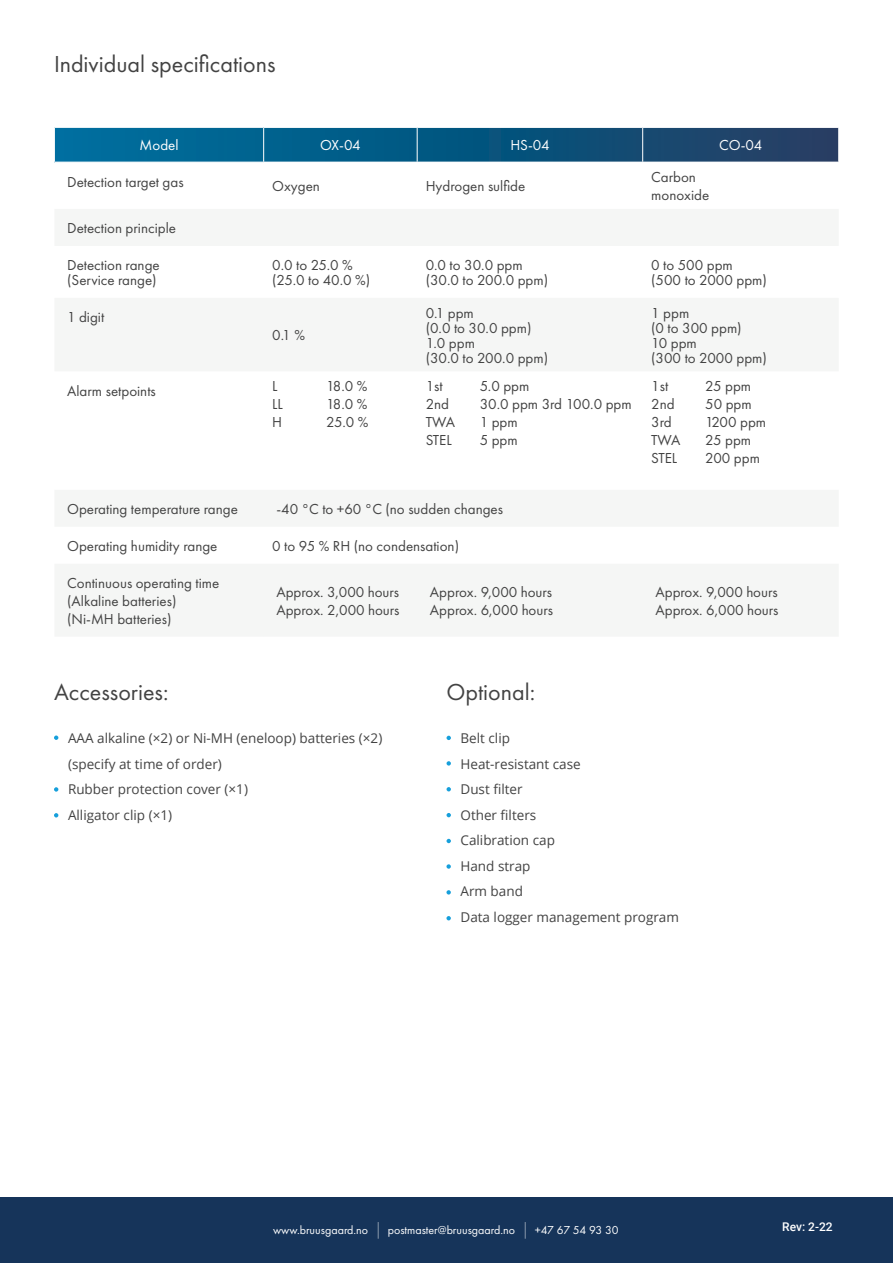
<style>
.page{position:relative;width:893px;height:1263px;background:#fff}
.page>*{position:absolute;margin:0;border:0;box-sizing:border-box;transform-origin:0 0}
.t1{font:24px "Futura PT";color:#434343}
.t2{font:15px/18px "Futura PT";color:#434343}
.t3{font:15px "Futura PT";color:#fff}
.t4{font:13.5px/25.5px "Open Sans";color:#434343}
.t5{font:12px "Futura PT";color:#fff}
.t6{font:500 12px "Roboto";color:#fff}
</style>
<div class="page">
<div style="left:0;top:1198px;width:893px;height:65px;background:#16345a"></div>
<svg style="left:378px;top:1222px;width:1px;height:17px"></svg>
<svg style="left:525px;top:1222px;width:1px;height:17px"></svg>
<svg style="left:54px;top:735px;width:4px;height:5px"></svg>
<svg style="left:54px;top:787px;width:4px;height:5px"></svg>
<svg style="left:54px;top:813px;width:4px;height:4px"></svg>
<svg style="left:446px;top:736px;width:5px;height:4px"></svg>
<svg style="left:446px;top:761px;width:5px;height:5px"></svg>
<svg style="left:446px;top:787px;width:5px;height:4px"></svg>
<svg style="left:446px;top:813px;width:5px;height:4px"></svg>
<svg style="left:446px;top:839px;width:5px;height:4px"></svg>
<div style="left:54px;top:127px;width:210px;height:35px;background:#006997"></div>
<svg style="left:264px;top:128px;width:574px;height:34px;background:#11527a"></svg>
<hr style="left:54px;top:127px;width:210px;height:1px;background:#fff">
<hr style="left:54px;top:128px;width:1px;height:34px;background:#fff">
<hr style="left:263px;top:128px;width:1px;height:34px;background:#fff">
<hr style="left:417px;top:128px;width:1px;height:34px;background:#fff">
<hr style="left:642px;top:128px;width:1px;height:34px;background:#fff">
<svg style="left:446px;top:864px;width:5px;height:5px"></svg>
<svg style="left:446px;top:890px;width:5px;height:4px"></svg>
<svg style="left:446px;top:916px;width:5px;height:4px"></svg>
<p class="t1" style="left:54px;top:50px;width:223px">Individual specifications</p>
<p class="t3" style="left:140px;top:137px;width:41px">Model</p>
<p class="t3" style="left:320px;top:137px;width:42px">OX-04</p>
<p class="t3" style="left:510px;top:137px;width:41px">HS-04</p>
<p class="t3" style="left:719px;top:137px;width:45px">CO-04</p>
<p class="t2" style="left:67px;top:173px;width:118px">Detection target gas</p>
<p class="t2" style="left:272px;top:177px;width:49px">Oxygen</p>
<p class="t2" style="left:426px;top:177px;width:101px">Hydrogen sulfide</p>
<p class="t2" style="left:651px;top:168px;width:46px">Carbon</p>
<p class="t2" style="left:651px;top:186px;width:60px">monoxide</p>
<p class="t2" style="left:67px;top:219px;width:110px">Detection principle</p>
<p class="t2" style="left:67px;top:256px;width:94px">Detection range</p>
<p class="t2" style="left:67px;top:271px;width:91px">(Service range)</p>
<p class="t2" style="left:67px;top:308px;width:39px">1 digit</p>
<p class="t2" style="left:272px;top:256px;width:82px">0.0 to 25.0 %</p>
<p class="t2" style="left:272px;top:271px;width:100px">(25.0 to 40.0 %)</p>
<p class="t2" style="left:272px;top:326px;width:34px">0.1 %</p>
<p class="t2" style="left:67px;top:381px;width:90px">Alarm setpoints</p>
<p class="t2" style="left:272px;top:377px;width:7px">L</p>
<p class="t2" style="left:326px;top:377px;width:43px">18.0 %</p>
<p class="t2" style="left:272px;top:395px;width:12px">LL</p>
<p class="t2" style="left:326px;top:395px;width:43px">18.0 %</p>
<p class="t2" style="left:272px;top:413px;width:11px">H</p>
<p class="t2" style="left:326px;top:413px;width:44px">25.0 %</p>
<p class="t2" style="left:426px;top:256px;width:99px">0.0 to 30.0 ppm</p>
<p class="t2" style="left:426px;top:271px;width:124px">(30.0 to 200.0 ppm)</p>
<p class="t2" style="left:426px;top:304px;width:50px">0.1 ppm</p>
<p class="t2" style="left:426px;top:319px;width:107px">(0.0 to 30.0 ppm)</p>
<p class="t2" style="left:426px;top:334px;width:51px">1.0 ppm</p>
<p class="t2" style="left:426px;top:349px;width:124px">(30.0 to 200.0 ppm)</p>
<p class="t2" style="left:426px;top:377px;width:19px">1st</p>
<p class="t2" style="left:480px;top:377px;width:51px">5.0 ppm</p>
<p class="t2" style="left:426px;top:395px;width:25px">2nd</p>
<p class="t2" style="left:480px;top:395px;width:154px">30.0 ppm 3rd 100.0 ppm</p>
<p class="t2" style="left:426px;top:413px;width:31px">TWA</p>
<p class="t2" style="left:480px;top:413px;width:40px">1 ppm</p>
<p class="t2" style="left:426px;top:431px;width:28px">STEL</p>
<p class="t2" style="left:480px;top:431px;width:40px">5 ppm</p>
<p class="t2" style="left:67px;top:500px;width:172px">Operating temperature range</p>
<p class="t2" style="left:276px;top:500px;width:228px">-40 °C to +60 °C (no sudden changes</p>
<p class="t2" style="left:67px;top:537px;width:152px">Operating humidity range</p>
<p class="t2" style="left:272px;top:537px;width:188px">0 to 95 % RH (no condensation)</p>
<p class="t2" style="left:67px;top:574px;width:154px">Continuous operating time (Alkaline batteries)</p>
<p class="t2" style="left:67px;top:610px;width:106px">(Ni-MH batteries)</p>
<p class="t2" style="left:276px;top:583px;width:124px">Approx. 3,000 hours</p>
<p class="t2" style="left:276px;top:601px;width:124px">Approx. 2,000 hours</p>
<p class="t2" style="left:430px;top:583px;width:124px">Approx. 9,000 hours</p>
<p class="t2" style="left:430px;top:601px;width:124px">Approx. 6,000 hours</p>
<p class="t2" style="left:651px;top:256px;width:83px">0 to 500 ppm</p>
<p class="t2" style="left:651px;top:271px;width:117px">(500 to 2000 ppm)</p>
<p class="t2" style="left:651px;top:304px;width:40px">1 ppm</p>
<p class="t2" style="left:651px;top:319px;width:92px">(0 to 300 ppm)</p>
<p class="t2" style="left:651px;top:334px;width:47px">10 ppm</p>
<p class="t2" style="left:651px;top:349px;width:117px">(300 to 2000 ppm)</p>
<p class="t2" style="left:651px;top:377px;width:19px">1st</p>
<p class="t2" style="left:705px;top:377px;width:48px">25 ppm</p>
<p class="t2" style="left:651px;top:395px;width:25px">2nd</p>
<p class="t2" style="left:705px;top:395px;width:48px">50 ppm</p>
<p class="t2" style="left:651px;top:413px;width:22px">3rd</p>
<p class="t2" style="left:705px;top:413px;width:63px">1200 ppm</p>
<p class="t2" style="left:651px;top:431px;width:31px">TWA</p>
<p class="t2" style="left:705px;top:431px;width:48px">25 ppm</p>
<p class="t2" style="left:651px;top:449px;width:28px">STEL</p>
<p class="t2" style="left:705px;top:449px;width:56px">200 ppm</p>
<p class="t2" style="left:655px;top:583px;width:124px">Approx. 9,000 hours</p>
<p class="t2" style="left:655px;top:601px;width:124px">Approx. 6,000 hours</p>
<p class="t1" style="left:54px;top:678px;width:116px">Accessories:</p>
<p class="t1" style="left:446px;top:678px;width:90px">Optional:</p>
<p class="t4" style="left:68px;top:725px;width:316px">AAA alkaline (×2) or Ni-MH (eneloop) batteries (×2) (specify at time of order)</p>
<p class="t4" style="left:68px;top:776px;width:181px">Rubber protection cover (×1)</p>
<p class="t4" style="left:68px;top:802px;width:106px">Alligator clip (×1)</p>
<p class="t4" style="left:460px;top:725px;width:51px">Belt clip</p>
<p class="t4" style="left:460px;top:751px;width:122px">Heat-resistant case</p>
<p class="t4" style="left:460px;top:776px;width:64px">Dust filter</p>
<p class="t4" style="left:460px;top:802px;width:77px">Other filters</p>
<p class="t4" style="left:460px;top:827px;width:96px">Calibration cap</p>
<p class="t4" style="left:460px;top:853px;width:72px">Hand strap</p>
<p class="t4" style="left:460px;top:878px;width:64px">Arm band</p>
<p class="t4" style="left:460px;top:904px;width:220px">Data logger management program</p>
<p class="t5" style="left:273px;top:1223px;width:97px">www.bruusgaard.no</p>
<p class="t5" style="left:388px;top:1223px;width:129px">postmaster@bruusgaard.no</p>
<p class="t5" style="left:535px;top:1223px;width:85px">+47 67 54 93 30</p>
<p class="t6" style="left:782px;top:1218px;width:52px">Rev: 2-22</p>
</div>
